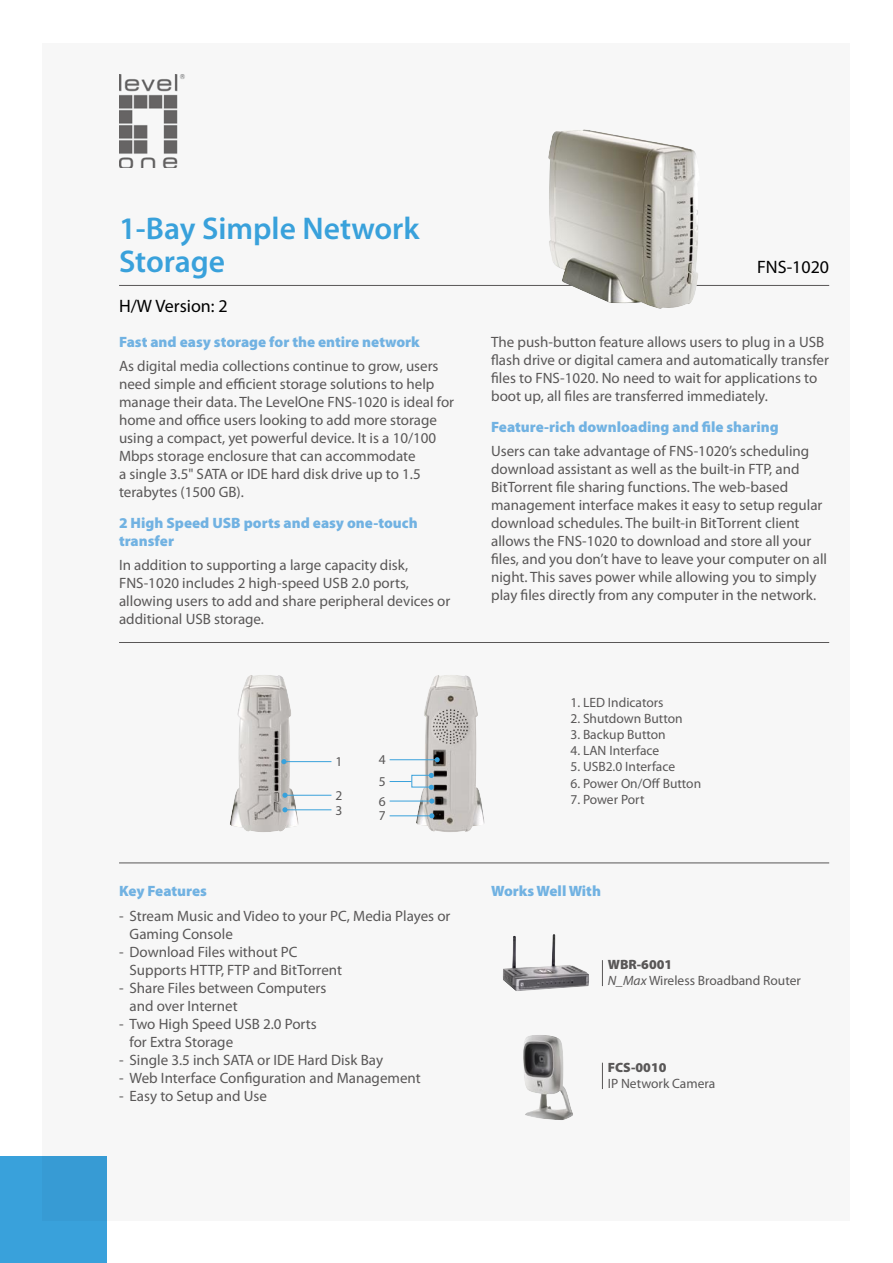
<style>
.page{position:relative;width:893px;height:1263px;background:#fff}
.page>*{position:absolute;margin:0;border:0;box-sizing:border-box;transform-origin:0 0}
.t1{font:600 31.5px/33px "Myriad Pro";color:#39a1db}
.t2{font:18px "Myriad Pro";color:#000}
.t3{font:15px/18px "Myriad Pro";color:#595757}
.t4{font:900 15px/18px "Myriad Pro";color:#71b2e2}
.t5{font:13.5px/16.2px "Myriad Pro";color:#595757}
.t6{font:900 13.5px "Myriad Pro";color:#595757}
.s1{font-weight:900}
.s2{font-style:italic}
</style>
<div class="page">
<div style="left:43px;top:43px;width:807px;height:1177px;background:#f7f7f7"></div>
<div style="left:0;top:1157px;width:106px;height:106px;background:#39a1db"></div>
<img style="left:119px;top:74px;width:66px;height:94px">
<hr style="left:119px;top:285px;width:710px;height:1px;background:#595757">
<hr style="left:119px;top:642px;width:710px;height:1px;background:#595757">
<svg style="left:602px;top:960px;width:1px;height:26px"></svg>
<svg style="left:602px;top:1063px;width:1px;height:26px"></svg>
<hr style="left:119px;top:862px;width:710px;height:1px;background:#595757">
<img style="left:548px;top:129px;width:150px;height:180px">
<img style="left:230px;top:675px;width:69px;height:157px">
<img style="left:416px;top:675px;width:69px;height:157px">
<img style="left:523px;top:1035px;width:50px;height:85px">
<img style="left:503px;top:934px;width:86px;height:57px">
<svg style="left:390px;top:781px;width:21px;height:1px"></svg>
<svg style="left:429px;top:773px;width:5px;height:5px"></svg>
<svg style="left:429px;top:785px;width:5px;height:5px"></svg>
<div style="left:411px;top:775px;width:21px;height:12px;border:1px solid #39a1db"></div>
<hr style="left:390px;top:815px;width:41px;height:1px;background:#39a1db">
<svg style="left:429px;top:813px;width:5px;height:5px"></svg>
<hr style="left:390px;top:801px;width:41px;height:1px;background:#39a1db">
<svg style="left:429px;top:798px;width:5px;height:6px"></svg>
<hr style="left:390px;top:759px;width:47px;height:1px;background:#39a1db">
<svg style="left:435px;top:757px;width:5px;height:5px"></svg>
<hr style="left:285px;top:809px;width:46px;height:1px;background:#39a1db">
<svg style="left:282px;top:807px;width:6px;height:5px"></svg>
<hr style="left:285px;top:795px;width:46px;height:1px;background:#39a1db">
<svg style="left:282px;top:793px;width:6px;height:5px"></svg>
<hr style="left:284px;top:761px;width:47px;height:1px;background:#39a1db">
<svg style="left:281px;top:759px;width:5px;height:5px"></svg>
<h1 class="t1" style="left:119px;top:211px;width:302px">1-Bay Simple Network<br>Storage</h1>
<p class="t2" style="left:119px;top:295px;width:110px">H/W Version: 2</p>
<p class="t4" style="left:119px;top:332px;width:302px">Fast and easy storage for the entire network</p>
<p class="t3" style="left:119px;top:357px;width:337px">As digital media collections continue to grow, users need simple and efficient storage solutions to help manage their data. The LevelOne FNS-1020 is ideal for home and office users looking to add more storage using a compact, yet powerful device. It is a 10/100<br>Mbps storage enclosure that can accommodate<br>a single 3.5" SATA or IDE hard disk drive up to 1.5 terabytes (1500 GB).</p>
<p class="t4" style="left:119px;top:513px;width:300px">2 High Speed USB ports and easy one-touch transfer</p>
<p class="t3" style="left:119px;top:556px;width:333px">In addition to supporting a large capacity disk, FNS-1020 includes 2 high-speed USB 2.0 ports, allowing users to add and share peripheral devices or additional USB storage.</p>
<p class="t5" style="left:336px;top:754px;width:8px">1</p>
<p class="t5" style="left:336px;top:788px;width:8px;line-height:14.5px">2<br>3</p>
<p class="t5" style="left:379px;top:751px;width:8px">4</p>
<p class="t5" style="left:379px;top:793px;width:8px;line-height:14.9px">6<br>7</p>
<p class="t5" style="left:379px;top:773px;width:8px">5</p>
<p class="t4" style="left:119px;top:882px;width:89px">Key Features</p>
<p class="t3" style="left:130px;top:906px;width:322px;text-indent:-10px">- Stream Music and Video to your PC, Media Playes or<br>Gaming Console</p>
<p class="t3" style="left:130px;top:942px;width:214px;text-indent:-10px">- Download Files without PC<br>Supports HTTP, FTP and BitTorrent</p>
<p class="t3" style="left:130px;top:978px;width:198px;text-indent:-10px">- Share Files between Computers and over Internet</p>
<p class="t3" style="left:130px;top:1014px;width:189px;text-indent:-10px">- Two High Speed USB 2.0 Ports for Extra Storage</p>
<p class="t3" style="left:119px;top:1050px;width:266px">- Single 3.5 inch SATA or IDE Hard Disk Bay</p>
<p class="t3" style="left:119px;top:1068px;width:303px">- Web Interface Configuration and Management</p>
<p class="t3" style="left:119px;top:1086px;width:149px">- Easy to Setup and Use</p>
<p class="t2" style="left:757px;top:256px;width:74px">FNS-1020</p>
<p class="t3" style="left:491px;top:332px;width:339px">The push-button feature allows users to plug in a USB flash drive or digital camera and automatically transfer files to FNS-1020. No need to wait for applications to boot up, all files are transferred immediately.</p>
<p class="t4" style="left:491px;top:417px;width:289px">Feature-rich downloading and file sharing</p>
<p class="t3" style="left:491px;top:442px;width:337px">Users can take advantage of FNS-1020’s scheduling download assistant as well as the built-in FTP, and BitTorrent file sharing functions. The web-based management interface makes it easy to setup regular download schedules. The built-in BitTorrent client allows the FNS-1020 to download and store all your files, and you don’t have to leave your computer on all night. This saves power while allowing you to simply play files directly from any computer in the network.</p>
<p class="t5" style="left:570px;top:694px;width:95px">1. LED Indicators</p>
<p class="t5" style="left:570px;top:710px;width:114px">2. Shutdown Button</p>
<p class="t5" style="left:570px;top:726px;width:97px">3. Backup Button</p>
<p class="t5" style="left:570px;top:742px;width:90px">4. LAN Interface</p>
<p class="t5" style="left:570px;top:759px;width:106px">5. USB2.0 Interface</p>
<p class="t5" style="left:570px;top:775px;width:132px">6. Power On/Off Button</p>
<p class="t5" style="left:570px;top:791px;width:76px">7. Power Port</p>
<p class="t4" style="left:491px;top:882px;width:111px">Works Well With</p>
<p class="t5" style="left:608px;top:956px;width:195px"><span class="s1">WBR-6001<br></span><span class="s2">N_Max</span> Wireless Broadband Router</p>
<p class="t6" style="left:608px;top:1058px;width:60px">FCS-0010</p>
<p class="t5" style="left:608px;top:1075px;width:109px">IP Network Camera</p>
</div>
